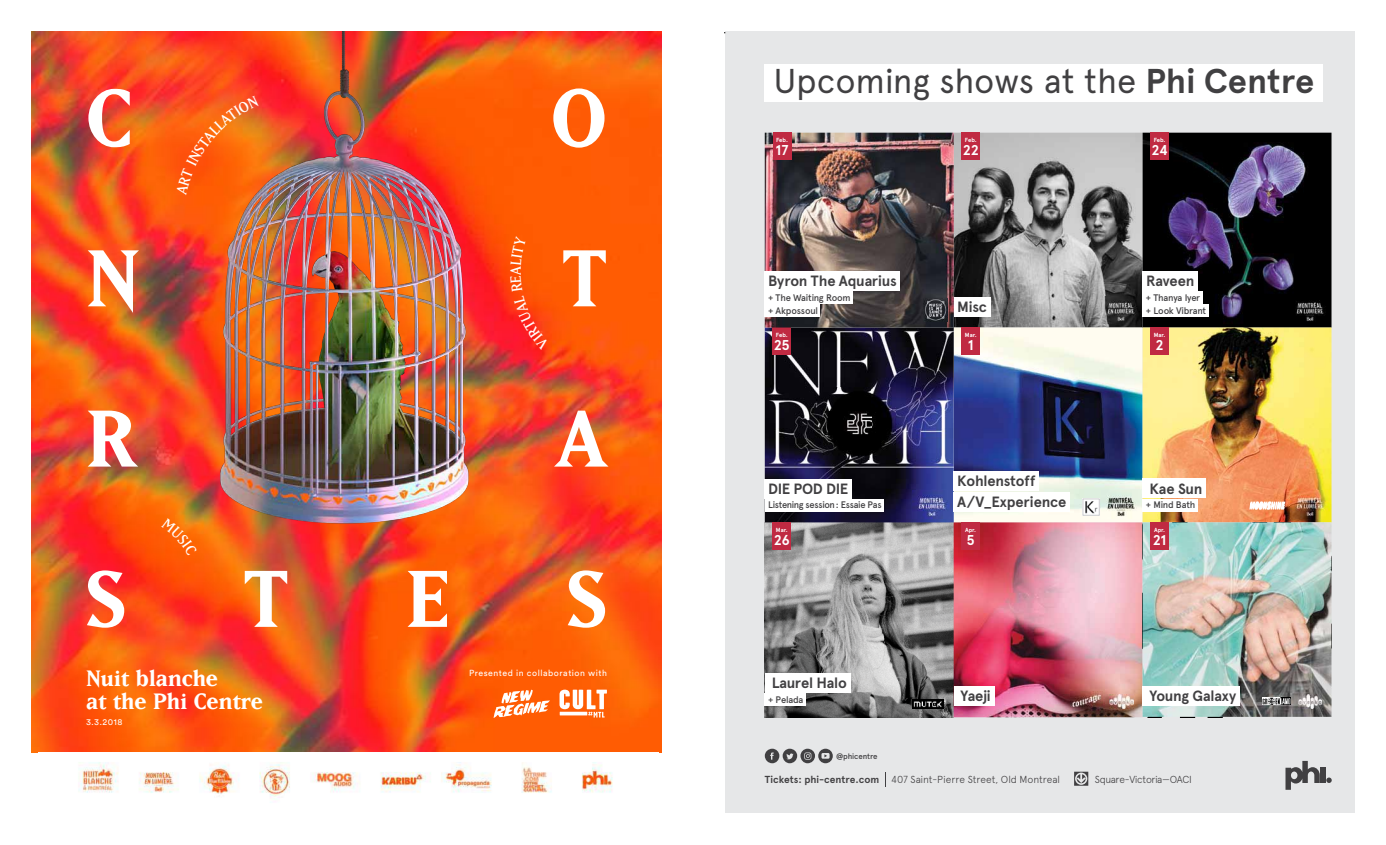
<style>
.page{position:relative;width:1386px;height:845px;background:#fff}
.page>*{position:absolute;margin:0;border:0;box-sizing:border-box;transform-origin:0 0}
.t1{font:700 94.76px/160.1px "Matrix";color:#fff;text-align:right}
.t2{font:700 expanded 93.98px "Univers LT";color:#000}
.t3{font:34.39px "Apercu";letter-spacing:-.01em;color:#414042}
.t4{font:700 26.25px/22.8px "Matrix";color:#fff}
.t5{font:17.5px "Matrix";color:#fff}
.t6{font:700 14.88px/20.4px "Apercu";letter-spacing:-.015em;color:#414042}
.t7{font:700 14.17px "Apercu";color:#fff}
.t8{font:300 10.24px "Apercu";letter-spacing:-.015em;color:#414042}
.t9{font:300 10.24px "Apercu";letter-spacing:-.04em;color:#414042}
.t10{font:500 9.54px/13px "Apercu";letter-spacing:-.025em;color:#414042}
.t11{font:8.75px "Circular Phi";letter-spacing:.06em;color:#fff}
.t12{font:500 7.88px "Apercu";letter-spacing:-.02em;color:#414042}
.t13{font:700 5.95px "Apercu";letter-spacing:-.005em;color:#fff}
.s1{font-weight:700}
</style>
<div class="page">
<img style="left:32px;top:32px;width:630px;height:720px">
<img style="left:41px;top:31px;width:611px;height:611px">
<svg style="left:560px;top:689px;width:47px;height:28px"></svg>
<svg style="left:494px;top:689px;width:56px;height:28px"></svg>
<img style="left:79px;top:762px;width:534px;height:41px">
<div style="left:725px;top:32px;width:629px;height:781px;background:#e6e7e8"></div>
<div style="left:1320px;top:767px;width:6px;height:15px;background:#414042"></div>
<svg style="left:1286px;top:760px;width:34px;height:29px"></svg>
<svg style="left:1326px;top:777px;width:6px;height:5px"></svg>
<div style="left:765px;top:64px;width:558px;height:38px;background:#fff"></div>
<img style="left:765px;top:133px;width:567px;height:584px">
<div style="left:954px;top:297px;width:37px;height:19px;background:#fff"></div>
<div style="left:954px;top:471px;width:85px;height:20px;background:#fff"></div>
<div style="left:954px;top:492px;width:116px;height:19px;background:#fff"></div>
<div style="left:1143px;top:271px;width:55px;height:19px;background:#fff"></div>
<div style="left:1143px;top:478px;width:63px;height:20px;background:#fff"></div>
<div style="left:765px;top:673px;width:85px;height:19px;background:#fff"></div>
<div style="left:954px;top:685px;width:40px;height:20px;background:#fff"></div>
<div style="left:1143px;top:685px;width:97px;height:20px;background:#fff"></div>
<div style="left:962px;top:133px;width:18px;height:27px;background:#c02a42"></div>
<div style="left:962px;top:327px;width:18px;height:28px;background:#c02a42"></div>
<div style="left:1150px;top:133px;width:19px;height:27px;background:#c02a42"></div>
<div style="left:1150px;top:327px;width:19px;height:28px;background:#c02a42"></div>
<div style="left:773px;top:522px;width:18px;height:27px;background:#c02a42"></div>
<div style="left:961px;top:522px;width:19px;height:27px;background:#c02a42"></div>
<div style="left:1150px;top:522px;width:19px;height:27px;background:#c02a42"></div>
<div style="left:773px;top:327px;width:18px;height:28px;background:#c02a42"></div>
<svg style="left:1074px;top:771px;width:14px;height:14px"></svg>
<svg style="left:885px;top:772px;width:1px;height:14px"></svg>
<div style="left:773px;top:133px;width:18px;height:27px;background:#c02a42"></div>
<div style="left:765px;top:271px;width:135px;height:19px;background:#fff"></div>
<div style="left:765px;top:478px;width:87px;height:20px;background:#fff"></div>
<div style="left:765px;top:291px;width:88px;height:12px;background:#fff"></div>
<div style="left:765px;top:304px;width:55px;height:12px;background:#fff"></div>
<div style="left:765px;top:498px;width:119px;height:13px;background:#fff"></div>
<div style="left:1143px;top:291px;width:60px;height:12px;background:#fff"></div>
<div style="left:1143px;top:304px;width:66px;height:12px;background:#fff"></div>
<div style="left:1143px;top:498px;width:55px;height:13px;background:#fff"></div>
<div style="left:765px;top:693px;width:41px;height:12px;background:#fff"></div>
<img style="left:1102px;top:296px;width:39px;height:27px">
<img style="left:913px;top:490px;width:39px;height:28px">
<img style="left:1102px;top:490px;width:39px;height:28px">
<img style="left:1083px;top:498px;width:17px;height:17px">
<img style="left:1110px;top:694px;width:24px;height:14px">
<img style="left:1298px;top:694px;width:24px;height:14px">
<img style="left:1071px;top:691px;width:31px;height:18px">
<img style="left:1263px;top:697px;width:28px;height:7px">
<img style="left:1291px;top:296px;width:38px;height:27px">
<img style="left:1291px;top:490px;width:38px;height:28px">
<div style="left:912px;top:699px;width:32px;height:9px;background:#000"></div>
<img style="left:913px;top:701px;width:29px;height:7px">
<svg style="left:1249px;top:501px;width:36px;height:8px"></svg>
<img style="left:823px;top:387px;width:72px;height:72px">
<img style="left:924px;top:298px;width:23px;height:23px">
<svg style="left:765px;top:748px;width:68px;height:15px"></svg>
<svg style="left:161px;top:517px;width:36px;height:38px"></svg>
<svg style="left:176px;top:95px;width:84px;height:101px;background:#fa620f"></svg>
<svg style="left:511px;top:275px;width:38px;height:74px;background:#fd3c10"></svg>
<svg style="left:511px;top:236px;width:15px;height:29px"></svg>
<h1 class="t1" style="left:86px;top:37px;width:48px">C</h1>
<h1 class="t1" style="left:551px;top:37px;width:57px">O</h1>
<h1 class="t1" style="left:86px;top:197px;width:55px">N</h1>
<h1 class="t1" style="left:562px;top:197px;width:46px">T</h1>
<p class="t5" style="left:507px;top:275px;width:11px;rotate:-90deg">A</p>
<h1 class="t1" style="left:86px;top:357px;width:522px">A<br>STES</h1>
<h1 class="t1" style="left:86px;top:357px;width:51px">R</h1>
<h3 class="t4" style="left:86px;top:666px;width:179px">Nuit blanche<br>at the Phi Centre</h3>
<p class="t11" style="left:86px;top:715px;width:38px">3.3.2018</p>
<p class="t11" style="left:469px;top:666px;width:139px">Presented in collaboration with</p>
<h3 class="t3" style="left:774px;top:60px;width:542px">Upcoming shows at the <span class="s1">Phi Centre</span></h3>
<p class="t13" style="left:776px;top:136px;width:13px">Feb.</p>
<p class="t7" style="left:776px;top:142px;width:14px">17</p>
<p class="t13" style="left:965px;top:136px;width:13px">Feb.</p>
<p class="t7" style="left:963px;top:142px;width:18px">22</p>
<p class="t13" style="left:1154px;top:136px;width:13px">Feb.</p>
<p class="t7" style="left:1151px;top:142px;width:18px">24</p>
<p class="t6" style="left:768px;top:270px;width:130px">Byron The Aquarius</p>
<p class="t6" style="left:1146px;top:270px;width:50px">Raveen</p>
<p class="t10" style="left:768px;top:291px;width:84px">+ The Waiting Room + Akpossoul</p>
<p class="t6" style="left:957px;top:296px;width:31px">Misc</p>
<p class="t10" style="left:1146px;top:291px;width:62px">+ Thanya Iyer + Look Vibrant</p>
<p class="t13" style="left:776px;top:331px;width:13px">Feb.</p>
<p class="t7" style="left:774px;top:336px;width:18px">25</p>
<p class="t13" style="left:965px;top:331px;width:13px">Mar.</p>
<p class="t7" style="left:968px;top:336px;width:7px">1</p>
<p class="t13" style="left:1154px;top:331px;width:13px">Mar.</p>
<p class="t7" style="left:1156px;top:336px;width:10px">2</p>
<p class="t6" style="left:768px;top:478px;width:81px">DIE POD DIE</p>
<p class="t10" style="left:768px;top:498px;width:115px">Listening session : Essaie Pas</p>
<p class="t6" style="left:957px;top:471px;width:111px">Kohlenstoff<br>A/V_Experience</p>
<p class="t6" style="left:1150px;top:478px;width:54px">Kae Sun</p>
<p class="t10" style="left:1146px;top:498px;width:51px">+ Mind Bath</p>
<p class="t13" style="left:776px;top:526px;width:13px">Mar.</p>
<p class="t7" style="left:774px;top:531px;width:18px">26</p>
<p class="t13" style="left:965px;top:526px;width:13px">Apr.</p>
<p class="t7" style="left:967px;top:531px;width:10px">5</p>
<p class="t13" style="left:1154px;top:526px;width:13px">Apr.</p>
<p class="t7" style="left:1153px;top:531px;width:15px">21</p>
<p class="t6" style="left:772px;top:672px;width:77px">Laurel Halo</p>
<p class="t10" style="left:768px;top:693px;width:37px">+ Pelada</p>
<h2 class="t2" style="left:991px;top:649px;width:280px">TIME</h2>
<p class="t6" style="left:961px;top:685px;width:32px">Yaeji</p>
<p class="t6" style="left:1150px;top:685px;width:88px">Young Galaxy</p>
<p class="t12" style="left:836px;top:750px;width:43px">@phicentre</p>
<p class="t8" style="left:765px;top:772px;width:297px"><span class="s1">Tickets: phi-centre.com</span> 407 Saint-Pierre Street, Old Montreal</p>
<p class="t9" style="left:1095px;top:773px;width:98px">Square-Victoria—OACI</p>
</div>
